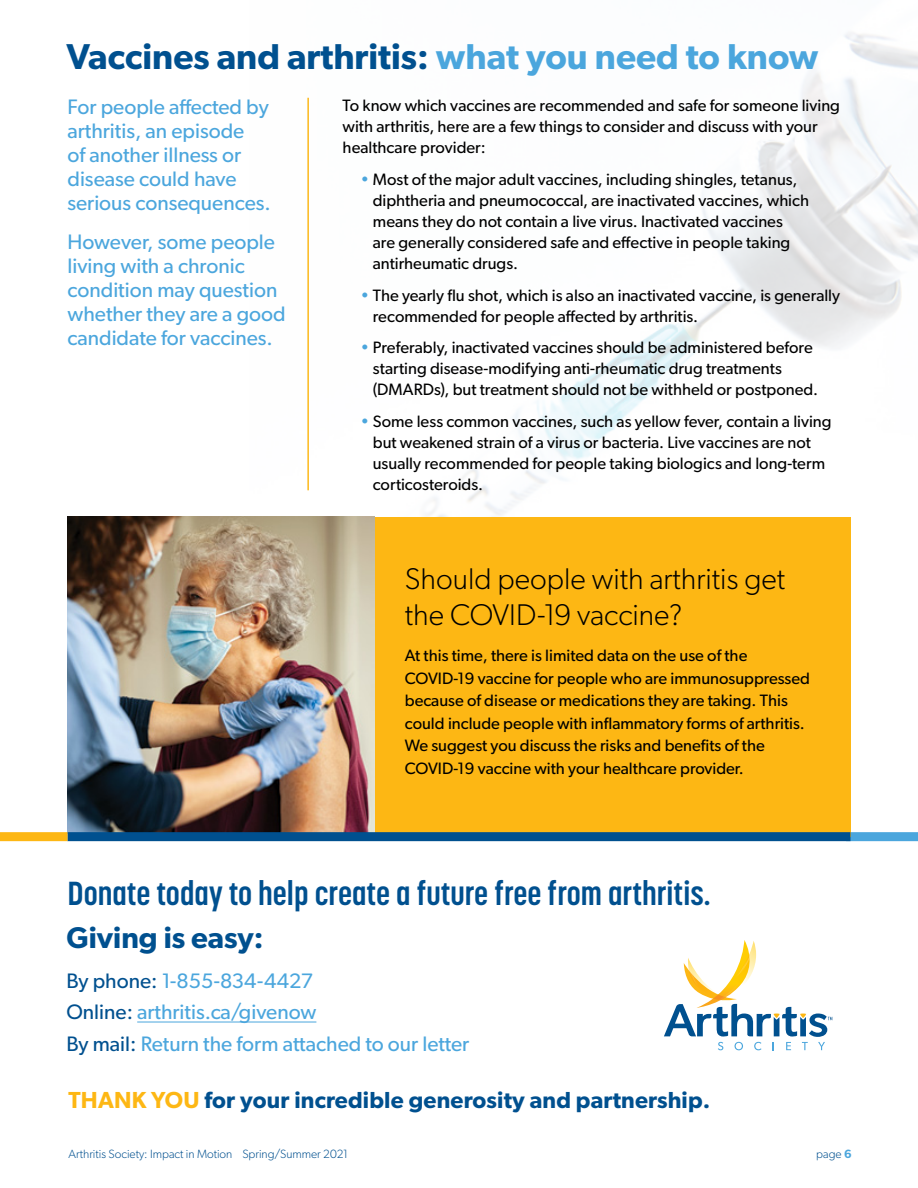
<style>
.page{position:relative;width:918px;height:1188px;background:#fff}
.page>*{position:absolute;margin:0;border:0;box-sizing:border-box;transform-origin:0 0}
.t1{font:600 36px "Gibson";color:#00508f}
.t2{font:700 33px "Korolev Condensed";color:#00508f}
.t3{font:300 30px/36px "Gibson";color:#000}
.t4{font:600 30px "Gibson";color:#00508f}
.t5{font:600 23.25px "Gibson";letter-spacing:.01em;color:#00508f}
.t6{font:21px/24px "Gibson";color:#4ba6dd}
.t7{font:16.5px/21px "Gibson";color:#000}
.t8{font:300 12px "Gibson";color:#00508f}
.s1{color:#4ba6dd}
.s2{color:#00508f}
.s3{color:#fdb714}
.s4{font-weight:600;color:#4ba6dd}
</style>
<div class="page">
<div style="left:846px;top:832px;width:72px;height:9px;background:#4ba6dd"></div>
<div style="left:367px;top:517px;width:483px;height:320px;background:#fdb714"></div>
<img style="left:249px;top:33px;width:669px;height:484px">
<img style="left:68px;top:517px;width:306px;height:315px">
<div style="left:67px;top:832px;width:784px;height:9px;background:#00508f"></div>
<div style="left:0;top:832px;width:68px;height:9px;background:#fdb714"></div>
<svg style="left:664px;top:940px;width:168px;height:110px"></svg>
<hr style="left:137px;top:1022px;width:179px;height:1px;background:#4ba6dd">
<h1 class="t1" style="left:66px;top:35px;width:754px">Vaccines and arthritis: <span class="s1">what you need to know</span></h1>
<p class="t6" style="left:68px;top:94px;width:205px">For people affected by arthritis, an episode<br>of another illness or disease could have serious consequences.</p>
<p class="t6" style="left:68px;top:229px;width:220px">However, some people living with a chronic condition may question whether they are a good candidate for vaccines.</p>
<p class="t7" style="left:343px;top:95px;width:499px">To know which vaccines are recommended and safe for someone living with arthritis, here are a few things to consider and discuss with your healthcare provider:</p>
<p class="t7" style="left:373px;top:168px;width:438px;text-indent:-12px"><span class="s1">•</span> Most of the major adult vaccines, including shingles, tetanus, diphtheria and pneumococcal, are inactivated vaccines, which means they do not contain a live virus. Inactivated vaccines are generally considered safe and effective in people taking antirheumatic drugs.</p>
<p class="t7" style="left:373px;top:284px;width:469px;text-indent:-12px"><span class="s1">•</span> The yearly flu shot, which is also an inactivated vaccine, is generally recommended for people affected by arthritis.</p>
<p class="t7" style="left:373px;top:337px;width:447px;text-indent:-12px"><span class="s1">•</span> Preferably, inactivated vaccines should be administered before starting disease-modifying anti-rheumatic drug treatments (DMARDs), but treatment should not be withheld or postponed.</p>
<p class="t7" style="left:373px;top:411px;width:460px;text-indent:-12px"><span class="s1">•</span> Some less common vaccines, such as yellow fever, contain a living but weakened strain of a virus or bacteria. Live vaccines are not usually recommended for people taking biologics and long-term corticosteroids.</p>
<h3 class="t3" style="left:405px;top:561px;width:382px">Should people with arthritis get the COVID-19 vaccine?</h3>
<p class="t7" style="left:405px;top:644px;width:407px;line-height:22.5px">At this time, there is limited data on the use of the COVID-19 vaccine for people who are immunosuppressed because of disease or medications they are taking. This could include people with inflammatory forms of arthritis.<br>We suggest you discuss the risks and benefits of the COVID-19 vaccine with your healthcare provider.</p>
<h2 class="t2" style="left:68px;top:874px;width:645px">Donate today to help create a future free from arthritis.</h2>
<h3 class="t4" style="left:66px;top:920px;width:199px">Giving is easy:</h3>
<p class="t6" style="left:66px;top:965px;width:404px;line-height:31.3px"><span class="s2">By phone:</span> 1-855-834-4427<br><span class="s2">Online:</span> arthritis.ca/givenow<br><span class="s2">By mail:</span> Return the form attached to our letter</p>
<h3 class="t5" style="left:69px;top:1086px;width:643px"><span class="s3">THANK YOU</span> for your incredible generosity and partnership.</h3>
<p class="t8" style="left:69px;top:1147px;width:281px">Arthritis Society: Impact in Motion Spring/Summer 2021</p>
<p class="t8" style="left:816px;top:1147px;width:37px">page <span class="s4">6</span></p>
</div>
